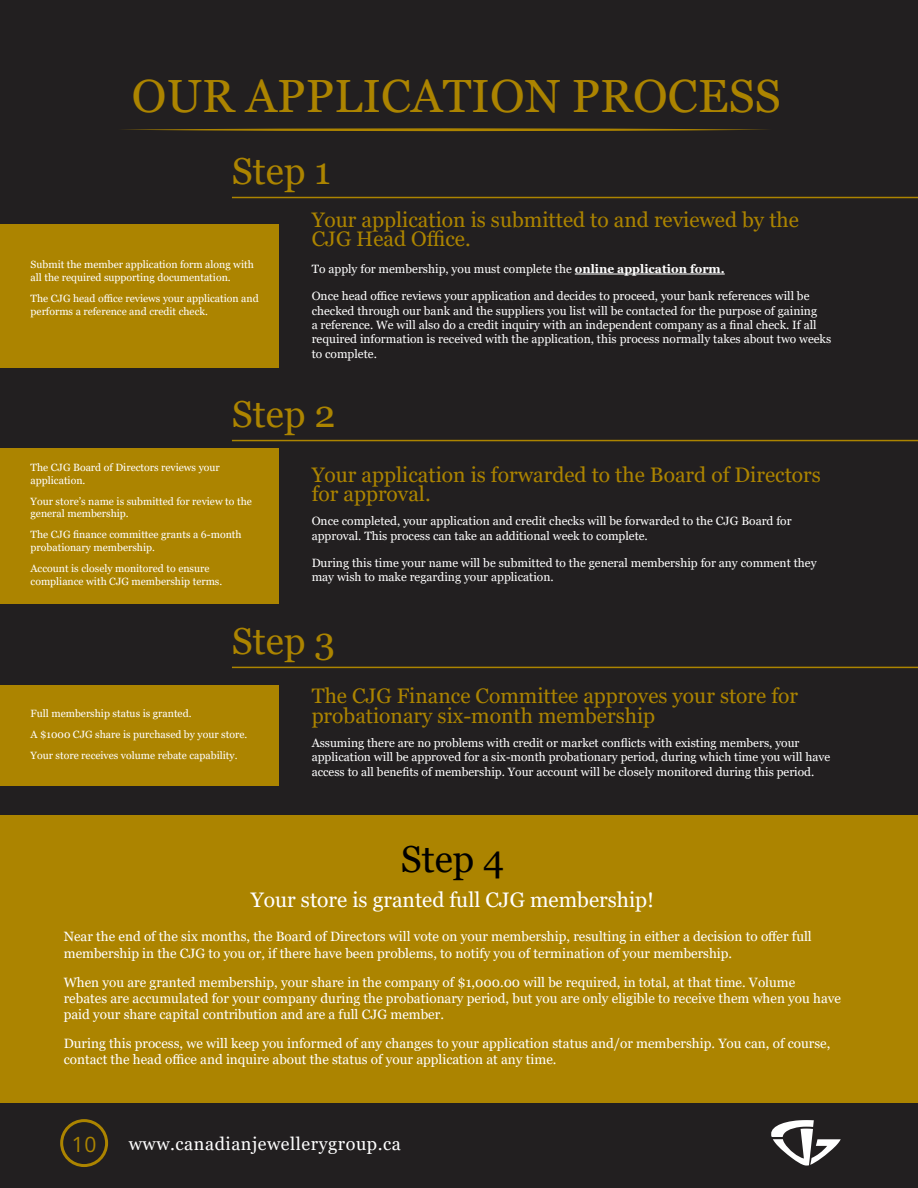
<style>
.page{position:relative;width:918px;height:1188px;background:#221f20}
.page>*{position:absolute;margin:0;border:0;box-sizing:border-box;transform-origin:0 0}
.t1{font:46.5px "Georgia";letter-spacing:.005em;color:#ac8400}
.t2{font:37.5px "Georgia";color:#ac8400}
.t3{font:37.5px "Georgia";color:#000}
.t4{font:21px/19.5px "Georgia";color:#ac8400}
.t5{font:21px "Georgia";color:#fff}
.t6{font:21px "Open Sans";color:#ac8400}
.t7{font:18px "Georgia";letter-spacing:.03em;color:#fff}
.t8{font:13.5px/16.2px "Georgia";color:#fff}
.t9{font:12px/14.4px "Georgia";color:#fff}
.t10{font:10.5px/12.6px "Georgia";color:#fff}
.s1{font-weight:700}
</style>
<div class="page">
<div style="left:60px;top:1119px;width:48px;height:48px;border:3px solid #ac8400;border-radius:50%"></div>
<hr style="left:232px;top:197px;width:686px;height:1px;background:#ac8400">
<hr style="left:232px;top:440px;width:686px;height:1px;background:#ac8400">
<hr style="left:232px;top:667px;width:686px;height:1px;background:#ac8400">
<svg style="left:122px;top:128px;width:645px;height:3px"></svg>
<div style="left:0;top:224px;width:279px;height:144px;background:#ac8400"></div>
<div style="left:0;top:449px;width:279px;height:155px;background:#ac8400"></div>
<div style="left:0;top:685px;width:279px;height:101px;background:#ac8400"></div>
<hr style="left:575px;top:274px;width:150px;height:1px;background:#fff">
<div style="left:0;top:816px;width:918px;height:287px;background:#ac8400"></div>
<svg style="left:771px;top:1120px;width:70px;height:46px"></svg>
<h1 class="t1" style="left:132px;top:68px;width:651px">OUR APPLICATION PROCESS</h1>
<h2 class="t2" style="left:232px;top:148px;width:100px">Step 1</h2>
<p class="t10" style="left:31px;top:259px;width:225px">Submit the member application form along with all the required supporting documentation.</p>
<p class="t10" style="left:31px;top:292px;width:230px">The CJG head office reviews your application and performs a reference and credit check.</p>
<h3 class="t4" style="left:312px;top:210px;width:489px">Your application is submitted to and reviewed by the<br>CJG Head Office.</h3>
<p class="t9" style="left:312px;top:262px;width:415px">To apply for membership, you must complete the <span class="s1">online application form.</span></p>
<p class="t9" style="left:312px;top:289px;width:521px">Once head office reviews your application and decides to proceed, your bank references will be checked through our bank and the suppliers you list will be contacted for the purpose of gaining<br>a reference. We will also do a credit inquiry with an independent company as a final check. If all required information is received with the application, this process normally takes about two weeks to complete.</p>
<h2 class="t2" style="left:232px;top:391px;width:105px">Step 2</h2>
<p class="t10" style="left:31px;top:461px;width:191px">The CJG Board of Directors reviews your application.</p>
<p class="t10" style="left:31px;top:495px;width:223px">Your store’s name is submitted for review to the general membership.</p>
<p class="t10" style="left:31px;top:529px;width:213px">The CJG finance committee grants a 6-month probationary membership.</p>
<p class="t10" style="left:31px;top:562px;width:193px">Account is closely monitored to ensure compliance with CJG membership terms.</p>
<h3 class="t4" style="left:312px;top:465px;width:511px">Your application is forwarded to the Board of Directors for approval.</h3>
<p class="t9" style="left:312px;top:514px;width:482px">Once completed, your application and credit checks will be forwarded to the CJG Board for approval. This process can take an additional week to complete.</p>
<p class="t9" style="left:312px;top:556px;width:506px">During this time your name will be submitted to the general membership for any comment they may wish to make regarding your application.</p>
<h2 class="t2" style="left:232px;top:618px;width:105px">Step 3</h2>
<p class="t10" style="left:31px;top:703px;width:218px;line-height:21.1px">Full membership status is granted.<br>A $1000 CJG share is purchased by your store.<br>Your store receives volume rebate capability.</p>
<h3 class="t4" style="left:312px;top:687px;width:488px">The CJG Finance Committee approves your store for probationary six-month membership</h3>
<p class="t9" style="left:312px;top:736px;width:520px">Assuming there are no problems with credit or market conflicts with existing members, your application will be approved for a six-month probationary period, during which time you will have access to all benefits of membership. Your account will be closely monitored during this period.</p>
<h2 class="t3" style="left:401px;top:836px;width:105px">Step 4</h2>
<h3 class="t5" style="left:251px;top:887px;width:405px">Your store is granted full CJG membership!</h3>
<p class="t8" style="left:64px;top:929px;width:750px">Near the end of the six months, the Board of Directors will vote on your membership, resulting in either a decision to offer full membership in the CJG to you or, if there have been problems, to notify you of termination of your membership.</p>
<p class="t8" style="left:64px;top:974px;width:779px">When you are granted membership, your share in the company of $1,000.00 will be required, in total, at that time. Volume rebates are accumulated for your company during the probationary period, but you are only eligible to receive them when you have paid your share capital contribution and are a full CJG member.</p>
<p class="t8" style="left:64px;top:1035px;width:768px">During this process, we will keep you informed of any changes to your application status and/or membership. You can, of course, contact the head office and inquire about the status of your application at any time.</p>
<h3 class="t6" style="left:72px;top:1130px;width:26px">10</h3>
<h3 class="t7" style="left:129px;top:1133px;width:274px">www.canadianjewellerygroup.ca</h3>
</div>
